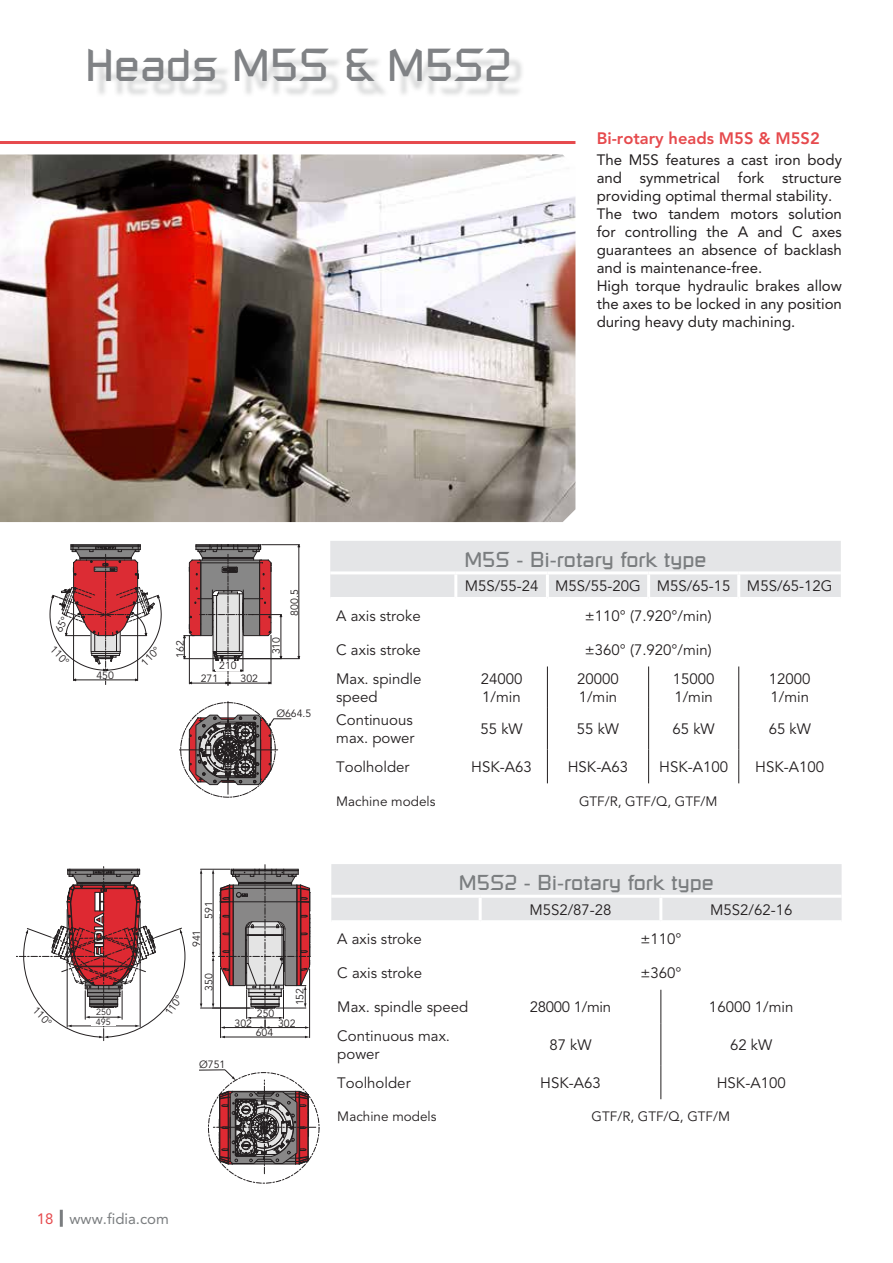
<style>
.page{position:relative;width:893px;height:1263px;background:#fff}
.page>*{position:absolute;margin:0;border:0;box-sizing:border-box;transform-origin:0 0}
.t1{font:45px "Russell Square";color:#808285}
.t2{font:21px "Russell Square";color:#7a7d7f}
.t3{font:800 16.5px "Avenir";color:#e64a4d}
.t4{font:15px/18px "Avenir";color:#231f20}
.t5{font:15px/18px "Avenir";color:#231f20}
.t6{font:15px "Avenir";color:#7a7d7f}
.t7{font:15px "Avenir";letter-spacing:-.02em;color:#231f20}
.t8{font:13.5px "Avenir";color:#231f20}
.t9{font:10.5px/18.9px "Avenir";color:#231f20}
.t10{font:9px/10.5px "Avenir";color:#231f20}
.t11{font:3.3px "Microgramma D Bold Exte";color:#231f20}
.s1{color:#e64a4d}
</style>
<div class="page">
<hr style="left:60px;top:1210px;width:3px;height:17px;background:#7a7d7f">
<svg style="left:199px;top:1069px;width:119px;height:105px"></svg>
<svg style="left:17px;top:866px;width:169px;height:175px"></svg>
<hr style="left:179px;top:750px;width:99px;height:1px;background:#231f20">
<hr style="left:228px;top:701px;width:1px;height:93px;background:#231f20">
<hr style="left:234px;top:658px;width:65px;height:1px;background:#231f20">
<hr style="left:262px;top:544px;width:37px;height:1px;background:#231f20">
<hr style="left:299px;top:547px;width:1px;height:109px;background:#231f20">
<svg style="left:183px;top:544px;width:99px;height:142px"></svg>
<svg style="left:180px;top:702px;width:111px;height:96px"></svg>
<hr style="left:200px;top:1008px;width:50px;height:1px;background:#231f20">
<hr style="left:200px;top:869px;width:30px;height:1px;background:#231f20">
<hr style="left:201px;top:873px;width:1px;height:131px;background:#231f20">
<hr style="left:220px;top:968px;width:1px;height:70px;background:#231f20">
<hr style="left:309px;top:969px;width:1px;height:69px;background:#231f20">
<hr style="left:224px;top:1037px;width:82px;height:1px;background:#231f20">
<svg style="left:212px;top:865px;width:99px;height:164px"></svg>
<img style="left:0;top:154px;width:575px;height:368px">
<div style="left:90px;top:1008px;width:27px;height:7px;background:#fff"></div>
<div style="left:91px;top:1019px;width:25px;height:7px;background:#fff"></div>
<div style="left:251px;top:1009px;width:30px;height:8px;background:#fff"></div>
<div style="left:216px;top:661px;width:24px;height:9px;background:#fff"></div>
<hr style="left:0;top:141px;width:575px;height:3px;background:#e64a4d">
<div style="left:96px;top:56px;width:430px;height:42px;background:#7a7d7f;opacity:.3"></div>
<div style="left:331px;top:864px;width:511px;height:56px;background:#e4e5e7"></div>
<hr style="left:331px;top:895px;width:149px;height:3px;background:#fff">
<hr style="left:480px;top:895px;width:181px;height:3px;background:#fff">
<hr style="left:661px;top:895px;width:181px;height:3px;background:#fff">
<hr style="left:479px;top:898px;width:3px;height:22px;background:#fff">
<hr style="left:659px;top:898px;width:3px;height:22px;background:#fff">
<hr style="left:660px;top:990px;width:1px;height:34px;background:#231f20">
<hr style="left:660px;top:1024px;width:1px;height:41px;background:#231f20">
<hr style="left:660px;top:1065px;width:1px;height:34px;background:#231f20">
<div style="left:330px;top:541px;width:511px;height:56px;background:#e4e5e7"></div>
<hr style="left:330px;top:571px;width:126px;height:3px;background:#fff">
<hr style="left:456px;top:571px;width:91px;height:3px;background:#fff">
<hr style="left:547px;top:571px;width:102px;height:3px;background:#fff">
<hr style="left:649px;top:571px;width:90px;height:3px;background:#fff">
<hr style="left:739px;top:571px;width:102px;height:3px;background:#fff">
<hr style="left:454px;top:574px;width:3px;height:23px;background:#fff">
<hr style="left:546px;top:574px;width:3px;height:23px;background:#fff">
<hr style="left:647px;top:574px;width:3px;height:23px;background:#fff">
<hr style="left:737px;top:574px;width:3px;height:23px;background:#fff">
<hr style="left:547px;top:666px;width:1px;height:42px;background:#231f20">
<hr style="left:648px;top:666px;width:1px;height:42px;background:#231f20">
<hr style="left:738px;top:666px;width:1px;height:42px;background:#231f20">
<hr style="left:547px;top:708px;width:1px;height:41px;background:#231f20">
<hr style="left:648px;top:708px;width:1px;height:41px;background:#231f20">
<hr style="left:738px;top:708px;width:1px;height:41px;background:#231f20">
<hr style="left:547px;top:749px;width:1px;height:34px;background:#231f20">
<hr style="left:648px;top:749px;width:1px;height:34px;background:#231f20">
<hr style="left:738px;top:749px;width:1px;height:34px;background:#231f20">
<svg style="left:50px;top:544px;width:112px;height:140px"></svg>
<h1 class="t1" style="left:85px;top:38px;width:428px">Heads M5S &amp; M5S2</h1>
<p class="t3" style="left:597px;top:129px;width:225px">Bi-rotary heads M5S &amp; M5S2</p>
<p class="t5" style="left:597px;top:151px;width:247px">The M5S features a cast iron body and symmetrical fork structure providing optimal thermal stability.<br>The two tandem motors solution for controlling the A and C axes guarantees an absence of backlash and is maintenance-free.<br>High torque hydraulic brakes allow the axes to be locked in any position during heavy duty machining.</p>
<p class="t9" style="left:59px;top:641px;width:23px;rotate:45deg">110°</p>
<p class="t9" style="left:41px;top:1002px;width:23px;rotate:45deg">110°</p>
<p class="t9" style="left:96px;top:666px;width:19px">450</p>
<p class="t9" style="left:137px;top:657px;width:23px;rotate:-45deg">110°</p>
<p class="t9" style="left:171px;top:658px;width:19px;rotate:-90deg">162</p>
<p class="t9" style="left:219px;top:656px;width:19px">210</p>
<p class="t9" style="left:201px;top:669px;width:19px">271</p>
<p class="t9" style="left:241px;top:669px;width:19px">302</p>
<p class="t9" style="left:267px;top:654px;width:19px;rotate:-90deg">310</p>
<p class="t9" style="left:285px;top:616px;width:28px;rotate:-90deg">800.5</p>
<p class="t9" style="left:276px;top:704px;width:37px">Ø664.5</p>
<p class="t11" style="left:102px;top:870px;width:5px">C</p>
<p class="t9" style="left:200px;top:919px;width:19px;rotate:-90deg">591</p>
<p class="t9" style="left:187px;top:947px;width:19px;rotate:-90deg">941</p>
<p class="t9" style="left:200px;top:991px;width:19px;rotate:-90deg">350</p>
<p class="t9" style="left:291px;top:1005px;width:19px;rotate:-90deg">152</p>
<p class="t9" style="left:160px;top:1009px;width:23px;rotate:-54deg">110°</p>
<p class="t10" style="left:96px;top:1007px;width:17px">250<br>495</p>
<p class="t9" style="left:256px;top:1004px;width:20px">250<br>604</p>
<p class="t9" style="left:199px;top:1055px;width:28px">Ø751</p>
<p class="t9" style="left:235px;top:1014px;width:19px">302</p>
<p class="t9" style="left:278px;top:1014px;width:19px">302</p>
<h2 class="t2" style="left:464px;top:547px;width:244px">M5S - Bi-rotary fork type</h2>
<p class="t4" style="left:465px;top:578px;width:369px">M5S/55-24 M5S/55-20G M5S/65-15 M5S/65-12G</p>
<p class="t4" style="left:336px;top:607px;width:86px">A axis stroke</p>
<p class="t4" style="left:585px;top:607px;width:128px">±110° (7.920°/min)</p>
<p class="t4" style="left:336px;top:641px;width:86px">C axis stroke</p>
<p class="t4" style="left:585px;top:641px;width:128px">±360° (7.920°/min)</p>
<p class="t4" style="left:336px;top:670px;width:87px">Max. spindle speed</p>
<p class="t4" style="left:481px;top:670px;width:43px">24000<br>1/min</p>
<p class="t4" style="left:577px;top:670px;width:43px">20000<br>1/min</p>
<p class="t4" style="left:673px;top:670px;width:43px">15000<br>1/min</p>
<p class="t4" style="left:769px;top:670px;width:43px">12000<br>1/min</p>
<p class="t4" style="left:336px;top:712px;width:80px">Continuous max. power</p>
<p class="t4" style="left:480px;top:721px;width:44px">55 kW</p>
<p class="t4" style="left:577px;top:721px;width:44px">55 kW</p>
<p class="t4" style="left:673px;top:721px;width:44px">65 kW</p>
<p class="t4" style="left:769px;top:721px;width:44px">65 kW</p>
<p class="t4" style="left:336px;top:758px;width:75px">Toolholder</p>
<p class="t4" style="left:471px;top:758px;width:62px">HSK-A63</p>
<p class="t4" style="left:568px;top:758px;width:62px">HSK-A63</p>
<p class="t4" style="left:659px;top:758px;width:70px">HSK-A100</p>
<p class="t4" style="left:755px;top:758px;width:70px">HSK-A100</p>
<p class="t8" style="left:336px;top:793px;width:101px">Machine models</p>
<p class="t8" style="left:579px;top:793px;width:140px">GTF/R, GTF/Q, GTF/M</p>
<h2 class="t2" style="left:459px;top:870px;width:257px">M5S2 - Bi-rotary fork type</h2>
<p class="t4" style="left:529px;top:901px;width:84px">M5S2/87-28</p>
<p class="t4" style="left:710px;top:901px;width:84px">M5S2/62-16</p>
<p class="t4" style="left:337px;top:931px;width:86px">A axis stroke</p>
<p class="t4" style="left:640px;top:931px;width:43px">±110°</p>
<p class="t4" style="left:337px;top:965px;width:86px">C axis stroke</p>
<p class="t4" style="left:640px;top:965px;width:43px">±360°</p>
<p class="t4" style="left:337px;top:999px;width:132px">Max. spindle speed</p>
<p class="t7" style="left:530px;top:999px;width:83px">28000 1/min</p>
<p class="t4" style="left:709px;top:999px;width:86px">16000 1/min</p>
<p class="t4" style="left:337px;top:1027px;width:114px">Continuous max. power</p>
<p class="t4" style="left:549px;top:1036px;width:44px">87 kW</p>
<p class="t4" style="left:730px;top:1036px;width:44px">62 kW</p>
<p class="t4" style="left:337px;top:1074px;width:75px">Toolholder</p>
<p class="t4" style="left:540px;top:1074px;width:62px">HSK-A63</p>
<p class="t4" style="left:717px;top:1074px;width:70px">HSK-A100</p>
<p class="t8" style="left:337px;top:1109px;width:101px">Machine models</p>
<p class="t8" style="left:592px;top:1109px;width:140px">GTF/R, GTF/Q, GTF/M</p>
<p class="t6" style="left:37px;top:1210px;width:134px"><span class="s1">18</span> www.fidia.com</p>
</div>
